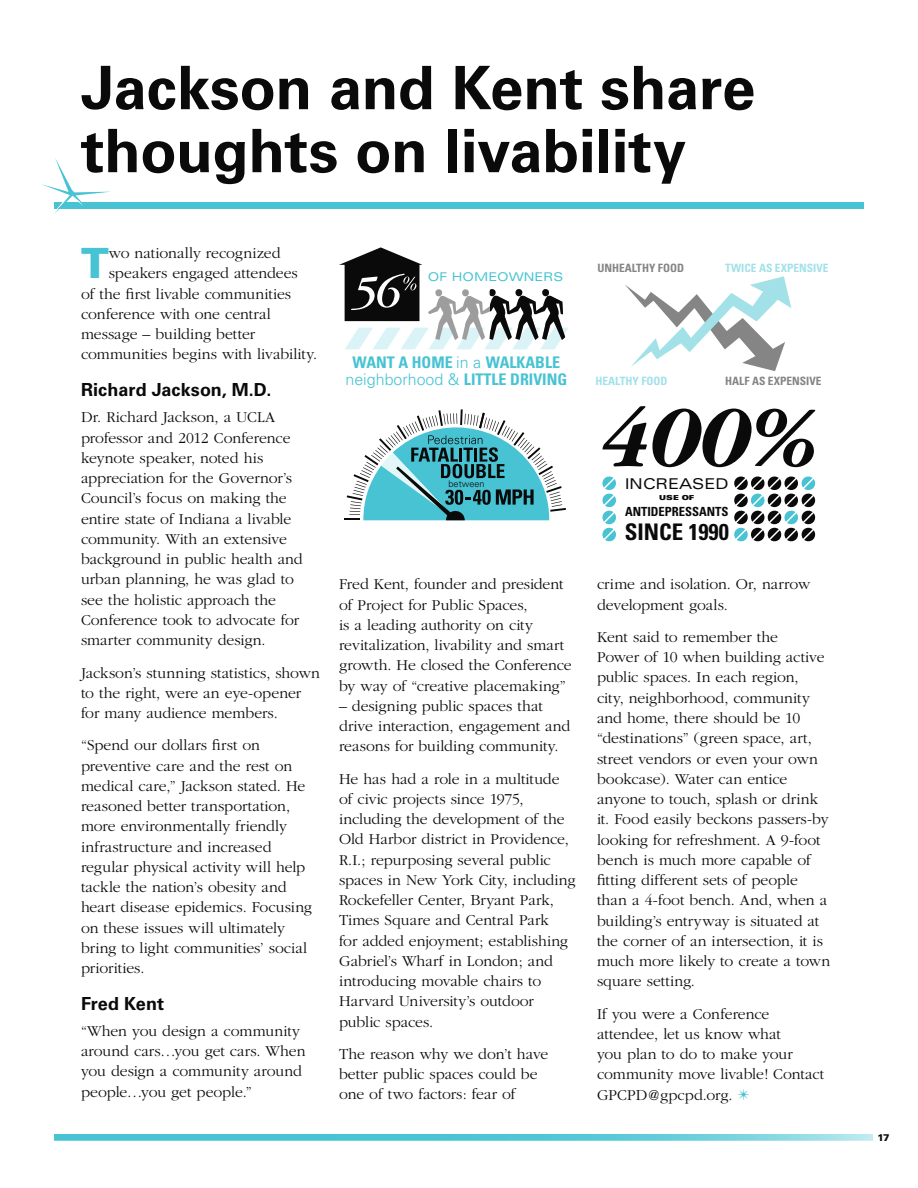
<style>
.page{position:relative;width:918px;height:1188px;background:#fff}
.page>*{position:absolute;margin:0;border:0;box-sizing:border-box;transform-origin:0 0}
.t1{font:700 60px/63px "Univers";letter-spacing:-.005em;color:#0b0a0b}
.t2{font:900 41.7px "Univers";color:#47c3d3}
.t3{font:700 condensed 22.95px "Univers";color:#0b0a0b}
.t4{font:700 18px "Univers";letter-spacing:.005em;color:#0b0a0b}
.t5{font:700 condensed 16.05px/17.1px "Univers";color:#47c3d3;text-align:center}
.t6{font:300 15.75px/20.2px "Garamond";letter-spacing:-.005em;color:#0b0a0b}
.t7{font:expanded 14.85px "Univers";color:#0b0a0b}
.t8{font:700 condensed 12.6px "Univers";color:#0b0a0b}
.t9{font:expanded 12px "Univers";color:#47c3d3}
.t10{font:700 condensed 11.4px "Univers";color:#858585}
.t11{font:700 condensed 11.4px "Univers";color:#a3e1e9}
.t12{font:900 9.75px "Univers";color:#0b0a0b}
.t13{font:300 9.15px "Univers";color:#0b0a0b}
.t14{font:900 expanded 6.9px "Univers";color:#0b0a0b}
.s1{font-weight:300;font-stretch:normal}
.s2{color:#47c3d3}
</style>
<div class="page">
<div style="left:54px;top:202px;width:810px;height:7px;background:#47c3d3"></div>
<svg style="left:42px;top:158px;width:69px;height:56px"></svg>
<svg style="left:602px;top:406px;width:213px;height:61px"></svg>
<svg style="left:344px;top:409px;width:222px;height:111px"></svg>
<svg style="left:602px;top:476px;width:14px;height:66px"></svg>
<svg style="left:734px;top:476px;width:82px;height:66px"></svg>
<svg style="left:339px;top:247px;width:229px;height:102px"></svg>
<svg style="left:625px;top:276px;width:166px;height:95px"></svg>
<svg style="left:54px;top:1134px;width:819px;height:7px;background:#61cbd9"></svg>
<h1 class="t1" style="left:81px;top:57px;width:676px">Jackson and Kent share thoughts on livability</h1>
<h2 class="t2" style="left:81px;top:237px;width:29px">T</h2>
<p class="t6" style="left:109px;top:243px;width:173px">wo nationally recognized</p>
<p class="t6" style="left:109px;top:264px;width:191px">speakers engaged attendees</p>
<p class="t6" style="left:81px;top:284px;width:212px">of the first livable communities</p>
<p class="t6" style="left:81px;top:304px;width:191px">conference with one central</p>
<p class="t6" style="left:81px;top:324px;width:176px">message – building better</p>
<p class="t6" style="left:81px;top:345px;width:238px">communities begins with livability.</p>
<p class="t4" style="left:81px;top:379px;width:192px">Richard Jackson, M.D.</p>
<p class="t6" style="left:81px;top:408px;width:223px">Dr. Richard Jackson, a UCLA professor and 2012 Conference keynote speaker, noted his appreciation for the Governor’s<br>Council’s focus on making the entire state of Indiana a livable community. With an extensive background in public health and urban planning, he was glad to see the holistic approach the<br>Conference took to advocate for smarter community design.</p>
<p class="t6" style="left:81px;top:663px;width:241px">Jackson’s stunning statistics, shown to the right, were an eye-opener for many audience members.</p>
<p class="t6" style="left:81px;top:735px;width:233px">“Spend our dollars first on preventive care and the rest on medical care,” Jackson stated. He reasoned better transportation, more environmentally friendly infrastructure and increased regular physical activity will help tackle the nation’s obesity and heart disease epidemics. Focusing on these issues will ultimately bring to light communities’ social priorities.</p>
<p class="t4" style="left:81px;top:993px;width:85px">Fred Kent</p>
<p class="t6" style="left:81px;top:1021px;width:226px">“When you design a community around cars…you get cars. When you design a community around people…you get people.”</p>
<p class="t9" style="left:428px;top:269px;width:137px">OF HOMEOWNERS</p>
<p class="t5" style="left:346px;top:353px;width:223px">WANT A HOME <span class="s1">in a</span> WALKABLE <span class="s1">neighborhood &amp;</span> LITTLE DRIVING</p>
<p class="t13" style="left:448px;top:478px;width:38px">between</p>
<p class="t6" style="left:339px;top:575px;width:234px">Fred Kent, founder and president of Project for Public Spaces,<br>is a leading authority on city revitalization, livability and smart growth. He closed the Conference by way of “creative placemaking”</p>
<p class="t6" style="left:339px;top:696px;width:233px">– designing public spaces that drive interaction, engagement and reasons for building community.</p>
<p class="t6" style="left:339px;top:769px;width:238px">He has had a role in a multitude of civic projects since 1975, including the development of the<br>Old Harbor district in Providence,<br>R.I.; repurposing several public spaces in New York City, including<br>Rockefeller Center, Bryant Park,<br>Times Square and Central Park<br>for added enjoyment; establishing<br>Gabriel’s Wharf in London; and introducing movable chairs to<br>Harvard University’s outdoor public spaces.</p>
<p class="t6" style="left:339px;top:1044px;width:211px">The reason why we don’t have better public spaces could be one of two factors: fear of</p>
<p class="t10" style="left:597px;top:261px;width:88px">UNHEALTHY FOOD</p>
<p class="t11" style="left:725px;top:261px;width:105px">TWICE AS EXPENSIVE</p>
<p class="t11" style="left:596px;top:374px;width:73px">HEALTHY FOOD</p>
<p class="t10" style="left:725px;top:374px;width:98px">HALF AS EXPENSIVE</p>
<p class="t7" style="left:625px;top:475px;width:105px">INCREASED</p>
<p class="t14" style="left:659px;top:494px;width:37px">USE OF</p>
<p class="t8" style="left:625px;top:504px;width:105px">ANTIDEPRESSANTS</p>
<h3 class="t3" style="left:625px;top:518px;width:106px">SINCE 1990</h3>
<p class="t6" style="left:597px;top:575px;width:215px">crime and isolation. Or, narrow development goals.</p>
<p class="t6" style="left:597px;top:627px;width:235px">Kent said to remember the<br>Power of 10 when building active public spaces. In each region,<br>city, neighborhood, community and home, there should be 10 “destinations” (green space, art, street vendors or even your own bookcase). Water can entice anyone to touch, splash or drink it. Food easily beckons passers-by looking for refreshment. A 9-foot bench is much more capable of fitting different sets of people than a 4-foot bench. And, when a building’s entryway is situated at the corner of an intersection, it is much more likely to create a town square setting.</p>
<p class="t6" style="left:597px;top:1004px;width:229px">If you were a Conference attendee, let us know what<br>you plan to do to make your community move livable! Contact<br>GPCPD@gpcpd.org. <span class="s2">✴</span></p>
<p class="t12" style="left:878px;top:1131px;width:14px">17</p>
</div>
